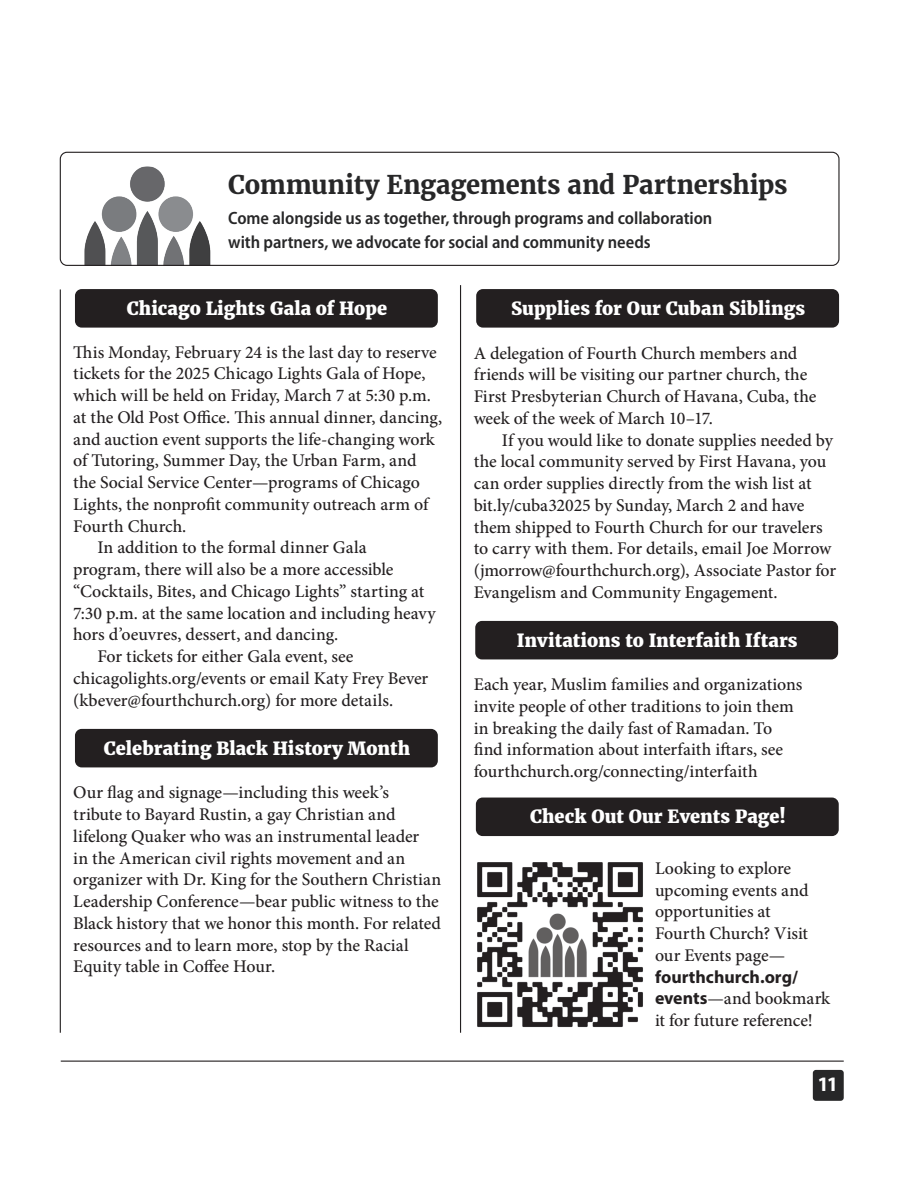
<style>
.page{position:relative;width:918px;height:1188px;background:#fff}
.page>*{position:absolute;margin:0;border:0;box-sizing:border-box;transform-origin:0 0}
.t1{font:700 25.5px "Merriweather";letter-spacing:-.01em;color:#272728}
.t2{font:700 20.7px "Myriad Pro";color:#fff}
.t3{font:800 18px "Merriweather";letter-spacing:.005em;color:#fff}
.t4{font:500 17.85px/21.8px "Minion Pro";color:#231f20}
.t5{font:600 semi-condensed 17.85px/24px "Myriad Pro";letter-spacing:-.005em;color:#272728}
.s1{font-family:"Myriad Pro";font-weight:700}
</style>
<div class="page">
<hr style="left:60px;top:289px;width:1px;height:744px;background:#231f20">
<div style="left:813px;top:1070px;width:31px;height:31px;background:#272728;border-radius:3px"></div>
<hr style="left:61px;top:1061px;width:783px;height:1px;background:#231f20">
<div style="left:75px;top:729px;width:363px;height:38px;background:#231f20;border-radius:7px"></div>
<div style="left:75px;top:289px;width:363px;height:39px;background:#231f20;border-radius:7px"></div>
<img style="left:477px;top:862px;width:166px;height:166px">
<svg style="left:523px;top:910px;width:69px;height:69px"></svg>
<div style="left:476px;top:798px;width:363px;height:38px;background:#231f20;border-radius:7px"></div>
<div style="left:476px;top:289px;width:363px;height:39px;background:#231f20;border-radius:7px"></div>
<div style="left:475px;top:621px;width:363px;height:38px;background:#231f20;border-radius:7px"></div>
<img style="left:84px;top:166px;width:127px;height:98px">
<div style="left:60px;top:152px;width:780px;height:114px;border:1px solid #231f20;border-radius:7px"></div>
<hr style="left:460px;top:285px;width:1px;height:748px;background:#231f20">
<p class="t1" style="left:228px;top:169px;width:561px">Community Engagements and Partnerships</p>
<p class="t5" style="left:228px;top:207px;width:486px">Come alongside us as together, through programs and collaboration with partners, we advocate for social and community needs</p>
<p class="t3" style="left:127px;top:297px;width:262px">Chicago Lights Gala of Hope</p>
<p class="t4" style="left:73px;top:341px;width:371px">This Monday, February 24 is the last day to reserve tickets for the 2025 Chicago Lights Gala of Hope, which will be held on Friday, March 7 at 5:30 p.m. at the Old Post Office. This annual dinner, dancing, and auction event supports the life-changing work of Tutoring, Summer Day, the Urban Farm, and the Social Service Center—programs of Chicago Lights, the nonprofit community outreach arm of Fourth Church.</p>
<p class="t4" style="left:73px;top:537px;width:364px;text-indent:24px">In addition to the formal dinner Gala program, there will also be a more accessible “Cocktails, Bites, and Chicago Lights” starting at 7:30 p.m. at the same location and including heavy hors d’oeuvres, dessert, and dancing.</p>
<p class="t4" style="left:73px;top:646px;width:357px;text-indent:24px">For tickets for either Gala event, see chicagolights.org/events or email Katy Frey Bever (kbever@fourthchurch.org) for more details.</p>
<p class="t3" style="left:104px;top:737px;width:308px">Celebrating Black History Month</p>
<p class="t4" style="left:73px;top:782px;width:369px">Our flag and signage—including this week’s tribute to Bayard Rustin, a gay Christian and lifelong Quaker who was an instrumental leader<br>in the American civil rights movement and an organizer with Dr. King for the Southern Christian Leadership Conference—bear public witness to the Black history that we honor this month. For related resources and to learn more, stop by the Racial Equity table in Coffee Hour.</p>
<p class="t3" style="left:511px;top:297px;width:296px">Supplies for Our Cuban Siblings</p>
<p class="t4" style="left:474px;top:342px;width:344px">A delegation of Fourth Church members and friends will be visiting our partner church, the First Presbyterian Church of Havana, Cuba, the week of the week of March 10–17.</p>
<p class="t4" style="left:474px;top:429px;width:364px;text-indent:28px">If you would like to donate supplies needed by the local community served by First Havana, you can order supplies directly from the wish list at bit.ly/cuba32025 by Sunday, March 2 and have them shipped to Fourth Church for our travelers to carry with them. For details, email Joe Morrow (jmorrow@fourthchurch.org), Associate Pastor for Evangelism and Community Engagement.</p>
<p class="t3" style="left:517px;top:629px;width:282px">Invitations to Interfaith Iftars</p>
<p class="t4" style="left:474px;top:674px;width:330px">Each year, Muslim families and organizations invite people of other traditions to join them in breaking the daily fast of Ramadan. To find information about interfaith iftars, see fourthchurch.org/connecting/interfaith</p>
<p class="t3" style="left:530px;top:806px;width:257px">Check Out Our Events Page!</p>
<p class="t4" style="left:655px;top:857px;width:177px">Looking to explore upcoming events and opportunities at<br>Fourth Church? Visit our Events page— <span class="s1">fourthchurch.org/ events</span>—and bookmark it for future reference!</p>
<p class="t2" style="left:817px;top:1071px;width:22px">11</p>
</div>
